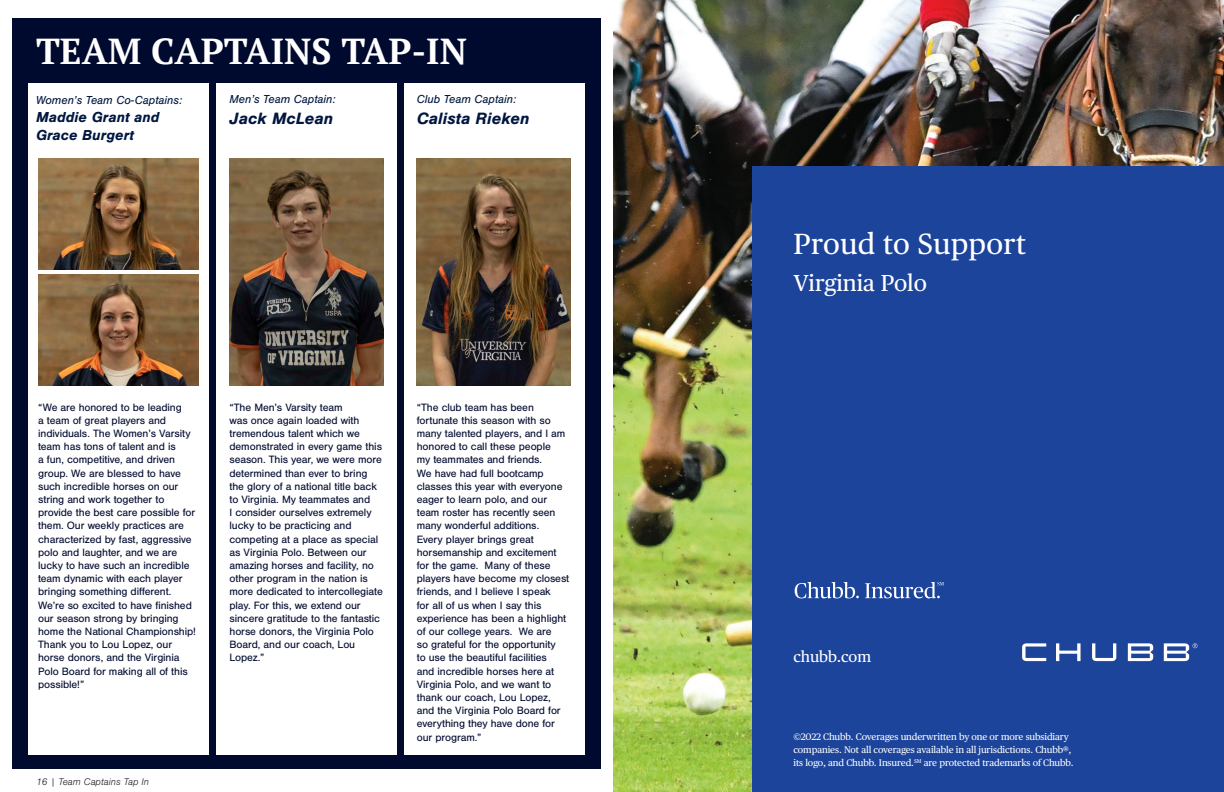
<style>
.page{position:relative;width:1224px;height:792px;background:#fff}
.page>*{position:absolute;margin:0;border:0;box-sizing:border-box;transform-origin:0 0}
.Title_2{font:700 36px "PT Serif";color:#fff}
.t1{font:29.2px "Chubb Publico Text";letter-spacing:.01em;color:#fff}
.t2{font:23.1px "Chubb Publico Text";color:#fff}
.t3{font:italic 700 17px "Nimbus San";color:#011740}
.t4{font:15.4px "Publico Text";color:#fff}
.t5{font:italic 700 15px "Nimbus San";color:#011740}
.t6{font:italic 12px "Nimbus San";color:#011740}
.Paragraph_Style_1{font:11px/13.2px "Nimbus San";letter-spacing:-.01em;color:#000a2e}
.t7{font:italic 300 10px "Nimbus San";color:#231f20}
.t8{font:9.5px/13px "Publico Text";letter-spacing:-.01em;color:#fff}
</style>
<div class="page">
<div style="left:12px;top:19px;width:588px;height:750px;background:#000a2e"></div>
<div style="left:28px;top:83px;width:181px;height:672px;background:#fff"></div>
<div style="left:216px;top:83px;width:181px;height:672px;background:#fff"></div>
<div style="left:404px;top:83px;width:181px;height:672px;background:#fff"></div>
<img style="left:613px;top:0;width:611px;height:792px">
<div style="left:752px;top:166px;width:472px;height:626px;background:#1d449b"></div>
<svg style="left:1022px;top:643px;width:175px;height:18px"></svg>
<svg style="left:795px;top:582px;width:64px;height:16px"></svg>
<svg style="left:865px;top:582px;width:79px;height:16px"></svg>
<img style="left:230px;top:158px;width:154px;height:228px">
<img style="left:417px;top:158px;width:154px;height:228px">
<img style="left:38px;top:158px;width:160px;height:112px">
<img style="left:38px;top:274px;width:160px;height:112px">
<p class="Title_2" style="left:36px;top:27px;width:432px">TEAM CAPTAINS TAP-IN</p>
<p class="t6" style="left:36px;top:94px;width:148px">Women’s Team Co-Captains:</p>
<p class="t5" style="left:36px;top:109px;width:125px">Maddie Grant and</p>
<p class="t5" style="left:36px;top:127px;width:100px">Grace Burgert</p>
<p class="t6" style="left:230px;top:92px;width:108px">Men’s Team Captain:</p>
<p class="t3" style="left:230px;top:108px;width:105px">Jack McLean</p>
<p class="t6" style="left:417px;top:92px;width:101px">Club Team Captain:</p>
<p class="t3" style="left:417px;top:108px;width:114px">Calista Rieken</p>
<p class="Paragraph_Style_1" style="left:38px;top:400px;width:159px">“We are honored to be leading<br>a team of great players and individuals. The Women’s Varsity team has tons of talent and is<br>a fun, competitive, and driven group. We are blessed to have such incredible horses on our string and work together to provide the best care possible for them. Our weekly practices are characterized by fast, aggressive polo and laughter, and we are lucky to have such an incredible team dynamic with each player bringing something different.<br>We’re so excited to have finished our season strong by bringing home the National Championship!<br>Thank you to Lou Lopez, our horse donors, and the Virginia<br>Polo Board for making all of this possible!”</p>
<p class="Paragraph_Style_1" style="left:230px;top:400px;width:155px">“The Men’s Varsity team<br>was once again loaded with tremendous talent which we demonstrated in every game this season. This year, we were more determined than ever to bring the glory of a national title back to Virginia. My teammates and<br>I consider ourselves extremely lucky to be practicing and competing at a place as special as Virginia Polo. Between our amazing horses and facility, no other program in the nation is more dedicated to intercollegiate play. For this, we extend our sincere gratitude to the fantastic horse donors, the Virginia Polo<br>Board, and our coach, Lou<br>Lopez.”</p>
<p class="Paragraph_Style_1" style="left:417px;top:400px;width:154px">“The club team has been fortunate this season with so many talented players, and I am honored to call these people<br>my teammates and friends.<br>We have had full bootcamp classes this year with everyone eager to learn polo, and our team roster has recently seen many wonderful additions.<br>Every player brings great horsemanship and excitement for the game. Many of these players have become my closest friends, and I believe I speak<br>for all of us when I say this experience has been a highlight of our college years. We are<br>so grateful for the opportunity<br>to use the beautiful facilities<br>and incredible horses here at<br>Virginia Polo, and we want to thank our coach, Lou Lopez, and the Virginia Polo Board for everything they have done for our program.”</p>
<p class="t7" style="left:36px;top:776px;width:115px">16 | Team Captains Tap In</p>
<p class="t1" style="left:793px;top:222px;width:234px">Proud to Support</p>
<p class="t2" style="left:793px;top:265px;width:135px">Virginia Polo</p>
<p class="t4" style="left:793px;top:645px;width:79px">chubb.com</p>
<p class="t8" style="left:793px;top:730px;width:282px">©2022 Chubb. Coverages underwritten by one or more subsidiary companies. Not all coverages available in all jurisdictions. Chubb®, its logo, and Chubb. Insured.<sup>SM</sup> are protected trademarks of Chubb.</p>
</div>
